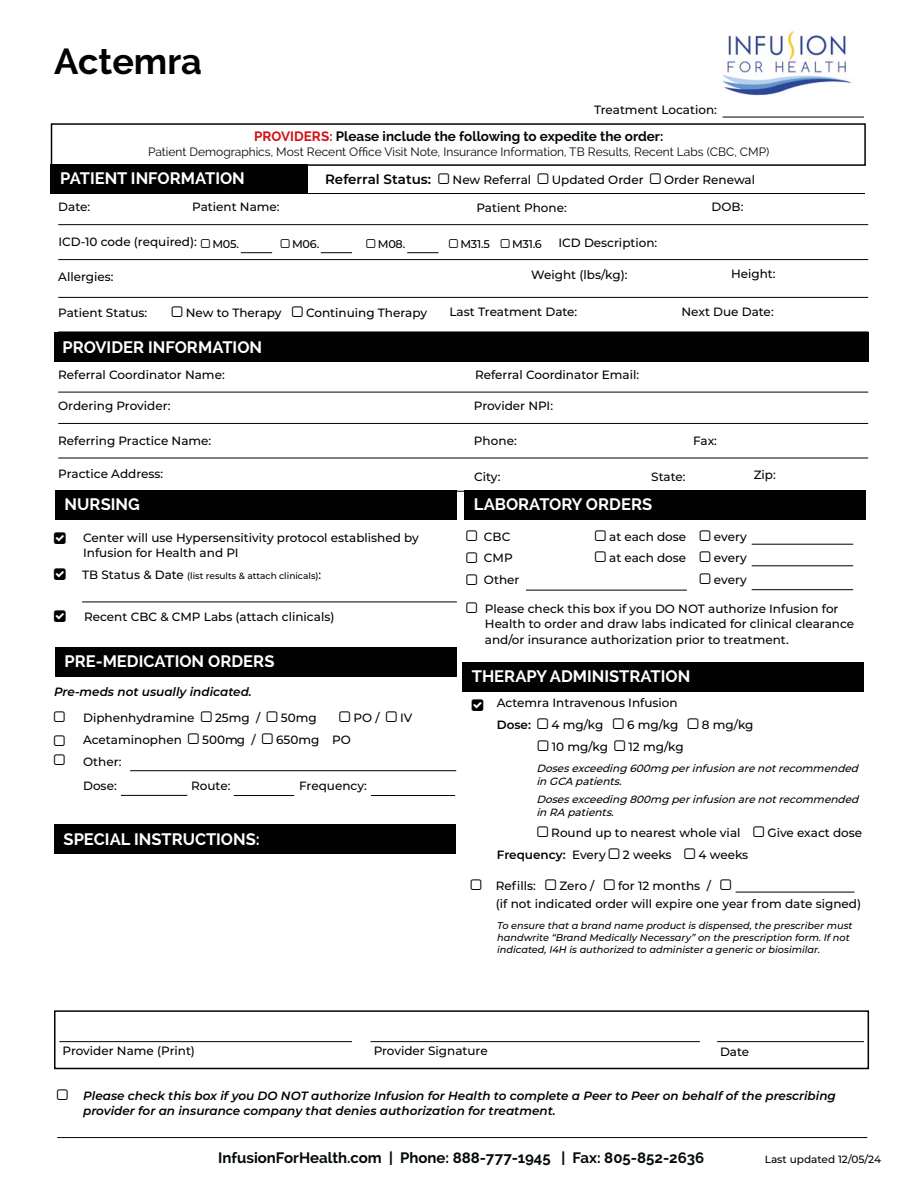
<style>
.page{position:relative;width:918px;height:1188px;background:#fff}
.page>*{position:absolute;margin:0;border:0;box-sizing:border-box;transform-origin:0 0}
.t1{font:700 36px "Raleway";color:#020203}
.t2{font:700 16.5px "Raleway";color:#fff}
.t3{font:700 15px "Raleway";color:#04090a}
.t4{font:700 13.5px "Raleway";color:#04090a}
.t5{font:600 13.5px "Montserrat";color:#020203}
.t6{font:500 12px/15.5px "Montserrat";color:#020203}
.t7{font:italic 600 12px/15.5px "Montserrat";color:#020203}
.t8{font:12px "Raleway";color:#04090a}
.t9{font:500 12px "Montserrat";color:#000}
.t10{font:600 12px "Montserrat";color:#020203}
.t11{font:500 11.25px "Montserrat";letter-spacing:-.02em;color:#000}
.t12{font:italic 500 10.5px/12.5px "Montserrat";color:#020203}
.t13{font:500 10.5px "Montserrat";color:#020203}
.t14{font:italic 500 9.75px/12.5px "Montserrat";color:#020203}
.t15{font:500 9px "Montserrat";color:#020203}
.s1{color:#d41116}
.s2{font-size:12px}
.s3{font-weight:500}
</style>
<div class="page">
<hr style="left:55px;top:193px;width:810px;height:1px;background:#020203">
<hr style="left:55px;top:491px;width:810px;height:1px;background:#020203">
<div style="left:51px;top:123px;width:815px;height:43px;border:2px solid #020203"></div>
<div style="left:55px;top:490px;width:402px;height:30px;background:#020203"></div>
<hr style="left:59px;top:1041px;width:293px;height:1px;background:#020203">
<hr style="left:370px;top:1041px;width:330px;height:1px;background:#020203">
<hr style="left:717px;top:1041px;width:147px;height:1px;background:#020203">
<div style="left:54px;top:1010px;width:815px;height:59px;border:2px solid #020203"></div>
<hr style="left:57px;top:1137px;width:810px;height:1px;background:#020203">
<div style="left:55px;top:647px;width:402px;height:30px;background:#020203"></div>
<div style="left:462px;top:662px;width:402px;height:30px;background:#020203"></div>
<div style="left:51px;top:164px;width:257px;height:30px;background:#020203"></div>
<img style="left:722px;top:30px;width:130px;height:66px">
<hr style="left:723px;top:117px;width:141px;height:1px;background:#000">
<div style="left:464px;top:490px;width:402px;height:30px;background:#020203"></div>
<hr style="left:752px;top:544px;width:101px;height:1px;background:#000">
<hr style="left:752px;top:565px;width:101px;height:1px;background:#000">
<hr style="left:752px;top:589px;width:101px;height:1px;background:#000">
<hr style="left:526px;top:590px;width:161px;height:1px;background:#000">
<hr style="left:736px;top:892px;width:118px;height:1px;background:#000">
<div style="left:54px;top:825px;width:402px;height:29px;background:#020203"></div>
<hr style="left:130px;top:770px;width:326px;height:1px;background:#000">
<hr style="left:121px;top:795px;width:66px;height:1px;background:#000">
<hr style="left:234px;top:795px;width:60px;height:1px;background:#000">
<hr style="left:371px;top:795px;width:84px;height:1px;background:#000">
<hr style="left:82px;top:602px;width:375px;height:1px;background:#000">
<div style="left:54px;top:332px;width:814px;height:30px;background:#020203"></div>
<hr style="left:58px;top:224px;width:810px;height:1px;background:#020203">
<hr style="left:58px;top:259px;width:810px;height:1px;background:#020203">
<hr style="left:58px;top:297px;width:810px;height:1px;background:#020203">
<hr style="left:58px;top:392px;width:810px;height:1px;background:#020203">
<hr style="left:58px;top:423px;width:810px;height:1px;background:#020203">
<hr style="left:58px;top:458px;width:810px;height:1px;background:#020203">
<hr style="left:241px;top:252px;width:31px;height:1px;background:#000">
<hr style="left:321px;top:252px;width:31px;height:1px;background:#000">
<hr style="left:407px;top:252px;width:32px;height:1px;background:#000">
<h1 class="t1" style="left:54px;top:41px;width:149px">Actemra</h1>
<p class="t6" style="left:594px;top:102px;width:124px">Treatment Location:</p>
<p class="t4" style="left:254px;top:129px;width:411px"><span class="s1">PROVIDERS:</span> Please include the following to expedite the order:</p>
<p class="t8" style="left:148px;top:144px;width:623px">Patient Demographics, Most Recent Of fice Visit Note, Insurance Information, TB Results, Recent Labs (CBC, CMP)</p>
<h2 class="t2" style="left:60px;top:168px;width:186px">PATIENT INFORMATION</h2>
<p class="t5" style="left:325px;top:169px;width:108px">Referral Status:</p>
<p class="t9" style="left:453px;top:171px;width:80px">New Referral</p>
<p class="t9" style="left:552px;top:171px;width:93px">Updated Order</p>
<p class="t9" style="left:664px;top:171px;width:93px">Order Renewal</p>
<p class="t6" style="left:58px;top:199px;width:33px">Date:</p>
<p class="t6" style="left:192px;top:199px;width:89px">Patient Name:</p>
<p class="t6" style="left:712px;top:199px;width:33px">DOB:</p>
<p class="t6" style="left:476px;top:200px;width:92px">Patient Phone:</p>
<p class="t6" style="left:58px;top:233px;width:140px">ICD-10 code (required):</p>
<p class="t11" style="left:212px;top:236px;width:28px">M05.</p>
<p class="t11" style="left:292px;top:236px;width:29px">M06.</p>
<p class="t11" style="left:378px;top:236px;width:29px">M08.</p>
<p class="t11" style="left:460px;top:236px;width:31px">M31.5</p>
<p class="t11" style="left:512px;top:236px;width:31px">M31.6</p>
<p class="t6" style="left:558px;top:235px;width:100px">ICD Description:</p>
<p class="t6" style="left:58px;top:268px;width:57px">Allergies:</p>
<p class="t6" style="left:531px;top:267px;width:98px">Weight (lbs/kg):</p>
<p class="t6" style="left:731px;top:266px;width:46px">Height:</p>
<p class="t6" style="left:58px;top:305px;width:91px">Patient Status:</p>
<p class="t9" style="left:186px;top:305px;width:97px">New to Therapy</p>
<p class="t9" style="left:306px;top:305px;width:123px">Continuing Therapy</p>
<p class="t6" style="left:450px;top:304px;width:129px">Last Treatment Date:</p>
<p class="t6" style="left:681px;top:304px;width:94px">Next Due Date:</p>
<h2 class="t2" style="left:63px;top:337px;width:201px">PROVIDER INFORMATION</h2>
<p class="t6" style="left:58px;top:367px;width:168px">Referral Coordinator Name:</p>
<p class="t6" style="left:475px;top:367px;width:166px">Referral Coordinator Email:</p>
<p class="t6" style="left:58px;top:398px;width:114px">Ordering Provider:</p>
<p class="t6" style="left:474px;top:398px;width:81px">Provider NPI:</p>
<p class="t6" style="left:58px;top:432px;width:155px">Referring Practice Name:</p>
<p class="t6" style="left:474px;top:432px;width:44px">Phone:</p>
<p class="t6" style="left:693px;top:432px;width:25px">Fax:</p>
<p class="t6" style="left:58px;top:466px;width:107px">Practice Address:</p>
<p class="t6" style="left:474px;top:468px;width:28px">City:</p>
<p class="t6" style="left:651px;top:468px;width:36px">State:</p>
<p class="t6" style="left:754px;top:467px;width:24px">Zip:</p>
<h2 class="t2" style="left:65px;top:495px;width:77px">NURSING</h2>
<p class="t6" style="left:83px;top:530px;width:337px">Center will use Hypersensitivity protocol established by<br>Infusion for Health and PI</p>
<p class="t15" style="left:82px;top:569px;width:241px"><span class="s2">TB Status &amp; Date</span> (list results &amp; attach clinicals)<span class="s2">:</span></p>
<p class="t6" style="left:84px;top:608px;width:252px">Recent CBC &amp; CMP Labs (attach clinicals)</p>
<h2 class="t2" style="left:65px;top:652px;width:211px">PRE-MEDICATION ORDERS</h2>
<p class="t7" style="left:54px;top:684px;width:199px">Pre-meds not usually indicated.</p>
<p class="t6" style="left:83px;top:710px;width:113px">Diphenhydramine</p>
<p class="t6" style="left:215px;top:710px;width:47px">25mg /</p>
<p class="t6" style="left:281px;top:710px;width:37px">50mg</p>
<p class="t6" style="left:353px;top:710px;width:28px">PO /</p>
<p class="t6" style="left:400px;top:710px;width:14px">IV</p>
<p class="t6" style="left:83px;top:731px;width:100px">Acetaminophen</p>
<p class="t6" style="left:202px;top:731px;width:55px">500mg /</p>
<p class="t6" style="left:276px;top:731px;width:76px">650mg PO</p>
<p class="t6" style="left:83px;top:749px;width:40px;line-height:24.8px">Other:<br>Dose:</p>
<p class="t6" style="left:191px;top:778px;width:41px">Route:</p>
<p class="t6" style="left:299px;top:778px;width:69px">Frequency:</p>
<h2 class="t2" style="left:64px;top:830px;width:198px">SPECIAL INSTRUCTIONS:</h2>
<h2 class="t2" style="left:474px;top:495px;width:180px">LABORATORY ORDERS</h2>
<p class="t6" style="left:484px;top:528px;width:28px">CBC</p>
<p class="t6" style="left:609px;top:528px;width:79px">at each dose</p>
<p class="t6" style="left:714px;top:528px;width:34px">every</p>
<p class="t6" style="left:484px;top:550px;width:30px">CMP</p>
<p class="t6" style="left:609px;top:550px;width:79px">at each dose</p>
<p class="t6" style="left:714px;top:550px;width:34px">every</p>
<p class="t6" style="left:484px;top:572px;width:37px">Other</p>
<p class="t6" style="left:714px;top:572px;width:34px">every</p>
<p class="t6" style="left:485px;top:600px;width:371px">Please check this box if you DO NOT authorize Infusion for<br>Health to order and draw labs indicated for clinical clearance and/or insurance authorization prior to treatment.</p>
<h2 class="t2" style="left:472px;top:667px;width:220px">THERAPY ADMINISTRATION</h2>
<p class="t6" style="left:497px;top:695px;width:182px">Actemra Intravenous Infusion</p>
<p class="t10" style="left:497px;top:716px;width:36px">Dose:</p>
<p class="t6" style="left:551px;top:716px;width:53px">4 mg/kg</p>
<p class="t6" style="left:627px;top:716px;width:53px">6 mg/kg</p>
<p class="t6" style="left:702px;top:716px;width:53px">8 mg/kg</p>
<p class="t6" style="left:552px;top:738px;width:58px">10 mg/kg</p>
<p class="t6" style="left:628px;top:738px;width:57px">12 mg/kg</p>
<p class="t12" style="left:536px;top:762px;width:327px">Dosesexceeding 600mg perinfusion arenotrecommended in GCA patients.</p>
<p class="t12" style="left:536px;top:793px;width:327px">Dosesexceeding 800mg perinfusion arenotrecommended in RA patients.</p>
<p class="t6" style="left:551px;top:825px;width:191px">Round up to nearest whole vial</p>
<p class="t6" style="left:767px;top:825px;width:96px">Give exact dose</p>
<p class="t10" style="left:497px;top:846px;width:110px">Frequency: <span class="s3">Every</span></p>
<p class="t6" style="left:623px;top:847px;width:50px">2 weeks</p>
<p class="t6" style="left:698px;top:847px;width:51px">4 weeks</p>
<p class="t6" style="left:496px;top:876px;width:367px;line-height:18.5px;text-indent:122px">for 12 months /<br>(if not indicated order will expire one year from date signed)</p>
<p class="t6" style="left:496px;top:877px;width:42px">Refills:</p>
<p class="t6" style="left:560px;top:877px;width:36px">Zero /</p>
<p class="t14" style="left:497px;top:918px;width:357px">To ensure that a brand name product is dispensed, the prescriber must handwrite “Brand Medically Necessary” on the prescription form. If not indicated, I4H is authorized to administer a generic or biosimilar.</p>
<p class="t6" style="left:63px;top:1043px;width:134px">Provider Name (Print)</p>
<p class="t6" style="left:374px;top:1043px;width:116px">Provider Signature</p>
<p class="t6" style="left:720px;top:1044px;width:31px">Date</p>
<p class="t7" style="left:83px;top:1088px;width:754px">Please check this box if you DO NOT authorize Infusion for Health to complete a Peer to Peer on behalf of the prescribing provider for an insurance company that denies authorization for treatment.</p>
<p class="t3" style="left:218px;top:1149px;width:488px">InfusionForHealth.com | Phone: 888-777-1945 | Fax: 805-852-2636</p>
<p class="t13" style="left:765px;top:1152px;width:118px">Last updated 12/05/24</p>
</div>
